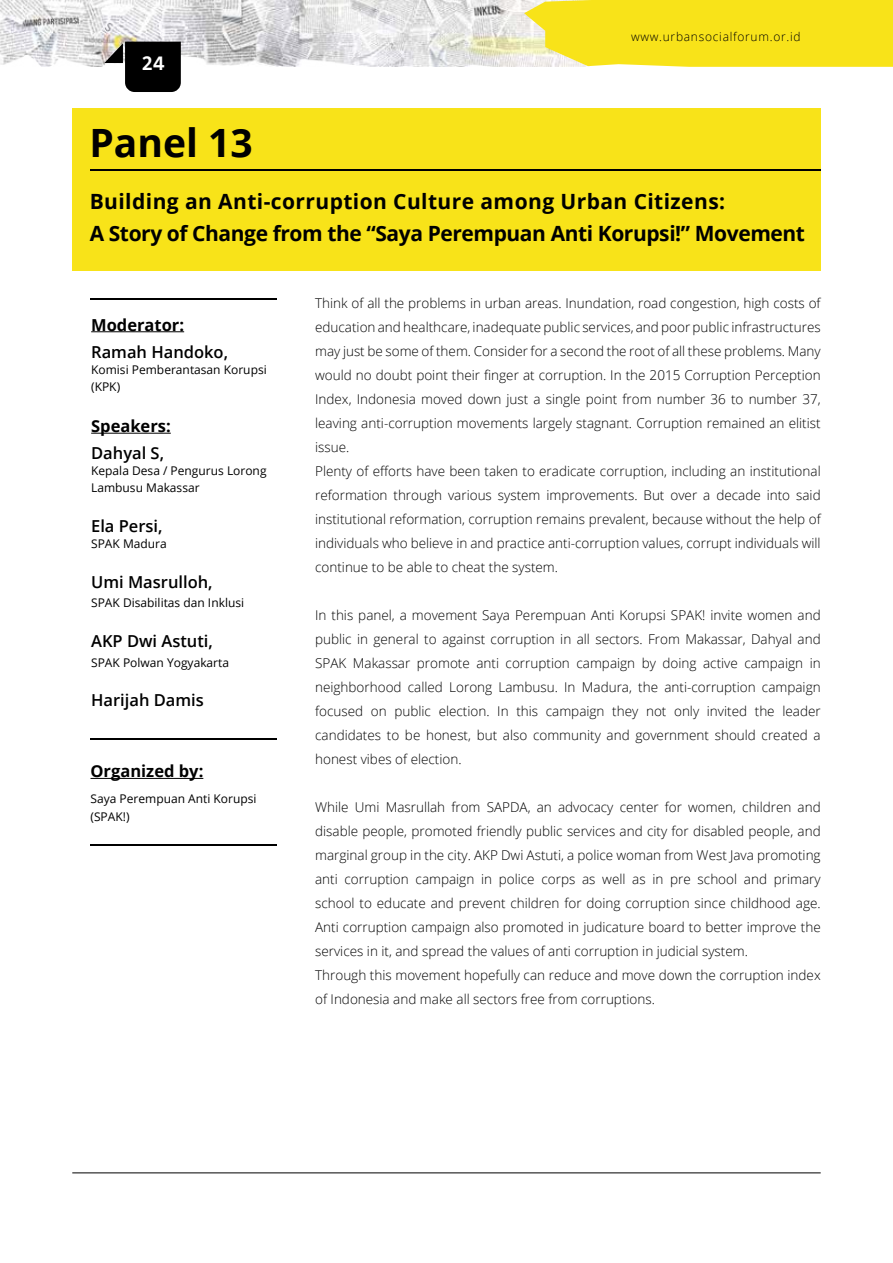
<style>
.page{position:relative;width:893px;height:1263px;background:#fff}
.page>*{position:absolute;margin:0;border:0;box-sizing:border-box;transform-origin:0 0}
.t1{font:700 39px "Open Sans";color:#000}
.t2{font:700 21px/31.5px "Open Sans";letter-spacing:-.02em;color:#000}
.t3{font:700 21px "Consolas";color:#fff}
.t4{font:600 16.5px "Open Sans";color:#000}
.t5{font:700 16.5px "Open Sans";color:#000}
.t6{font:300 13.5px/24px "Open Sans";color:#000}
.t7{font:12px/16.5px "Open Sans";color:#000}
.t8{font:300 12px "Open Sans";letter-spacing:.06em;color:#000}
</style>
<div class="page">
<img style="left:0;top:0;width:524px;height:66px">
<hr style="left:72px;top:1172px;width:749px;height:1px;background:#000">
<svg style="left:104px;top:42px;width:77px;height:50px"></svg>
<svg style="left:524px;top:0;width:369px;height:67px;background:#f7e328"></svg>
<div style="left:72px;top:108px;width:749px;height:162px;background:#f8e319"></div>
<hr style="left:90px;top:169px;width:731px;height:2px;background:#000">
<hr style="left:91px;top:331px;width:93px;height:1px;background:#000">
<hr style="left:91px;top:433px;width:80px;height:1px;background:#000">
<hr style="left:90px;top:778px;width:113px;height:1px;background:#000">
<hr style="left:90px;top:298px;width:186px;height:2px;background:#000">
<hr style="left:90px;top:738px;width:186px;height:2px;background:#000">
<hr style="left:90px;top:844px;width:186px;height:2px;background:#000">
<h2 class="t3" style="left:142px;top:54px;width:25px">24</h2>
<h1 class="t1" style="left:89px;top:115px;width:165px">Panel 13</h1>
<p class="t8" style="left:631px;top:28px;width:171px">www.urbansocialforum.or.id</p>
<h2 class="t2" style="left:90px;top:185px;width:717px">Building an Anti-corruption Culture among Urban Citizens:<br>A Story of Change from the “Saya Perempuan Anti Korupsi!” Movement</h2>
<p class="t5" style="left:91px;top:313px;width:94px">Moderator:</p>
<p class="t4" style="left:91px;top:340px;width:138px">Ramah Handoko,</p>
<p class="t7" style="left:91px;top:361px;width:177px">Komisi Pemberantasan Korupsi (KPK)</p>
<p class="t5" style="left:91px;top:414px;width:81px">Speakers:</p>
<p class="t4" style="left:91px;top:441px;width:74px">Dahyal S,</p>
<p class="t7" style="left:91px;top:462px;width:177px">Kepala Desa / Pengurus Lorong<br>Lambusu Makassar</p>
<p class="t4" style="left:91px;top:514px;width:73px">Ela Persi,</p>
<p class="t7" style="left:91px;top:535px;width:77px">SPAK Madura</p>
<p class="t4" style="left:91px;top:570px;width:123px">Umi Masrulloh,</p>
<p class="t7" style="left:91px;top:594px;width:154px">SPAK Disabilitas dan Inklusi</p>
<p class="t4" style="left:91px;top:629px;width:123px">AKP Dwi Astuti,</p>
<p class="t7" style="left:91px;top:654px;width:139px">SPAK Polwan Yogyakarta</p>
<p class="t4" style="left:91px;top:689px;width:114px">Harijah Damis</p>
<p class="t5" style="left:90px;top:759px;width:114px">Organized by:</p>
<p class="t7" style="left:90px;top:789px;width:168px;line-height:18px">Saya Perempuan Anti Korupsi (SPAK!)</p>
<p class="t6" style="left:315px;top:291px;width:507px">Think of all the problems in urban areas. Inundation, road congestion, high costs of education and healthcare, inadequate public services, and poor public infrastructures may just be some of them. Consider for a second the root of all these problems. Many would no doubt point their finger at corruption. In the 2015 Corruption Perception Index, Indonesia moved down just a single point from number 36 to number 37, leaving anti-corruption movements largely stagnant. Corruption remained an elitist issue.<br>Plenty of efforts have been taken to eradicate corruption, including an institutional reformation through various system improvements. But over a decade into said institutional reformation, corruption remains prevalent, because without the help of individuals who believe in and practice anti-corruption values, corrupt individuals will continue to be able to cheat the system.</p>
<p class="t6" style="left:315px;top:603px;width:507px;text-align:justify">In this panel, a movement Saya Perempuan Anti Korupsi SPAK! invite women and public in general to against corruption in all sectors. From Makassar, Dahyal and SPAK Makassar promote anti corruption campaign by doing active campaign in neighborhood called Lorong Lambusu. In Madura, the anti-corruption campaign focused on public election. In this campaign they not only invited the leader candidates to be honest, but also community and government should created a honest vibes of election.</p>
<p class="t6" style="left:315px;top:795px;width:507px">While Umi Masrullah from SAPDA, an advocacy center for women, children and disable people, promoted friendly public services and city for disabled people, and marginal group in the city. AKP Dwi Astuti, a police woman from West Java promoting anti corruption campaign in police corps as well as in pre school and primary school to educate and prevent children for doing corruption since childhood age.<br>Anti corruption campaign also promoted in judicature board to better improve the services in it, and spread the values of anti corruption in judicial system.<br>Through this movement hopefully can reduce and move down the corruption index of Indonesia and make all sectors free from corruptions.</p>
</div>
